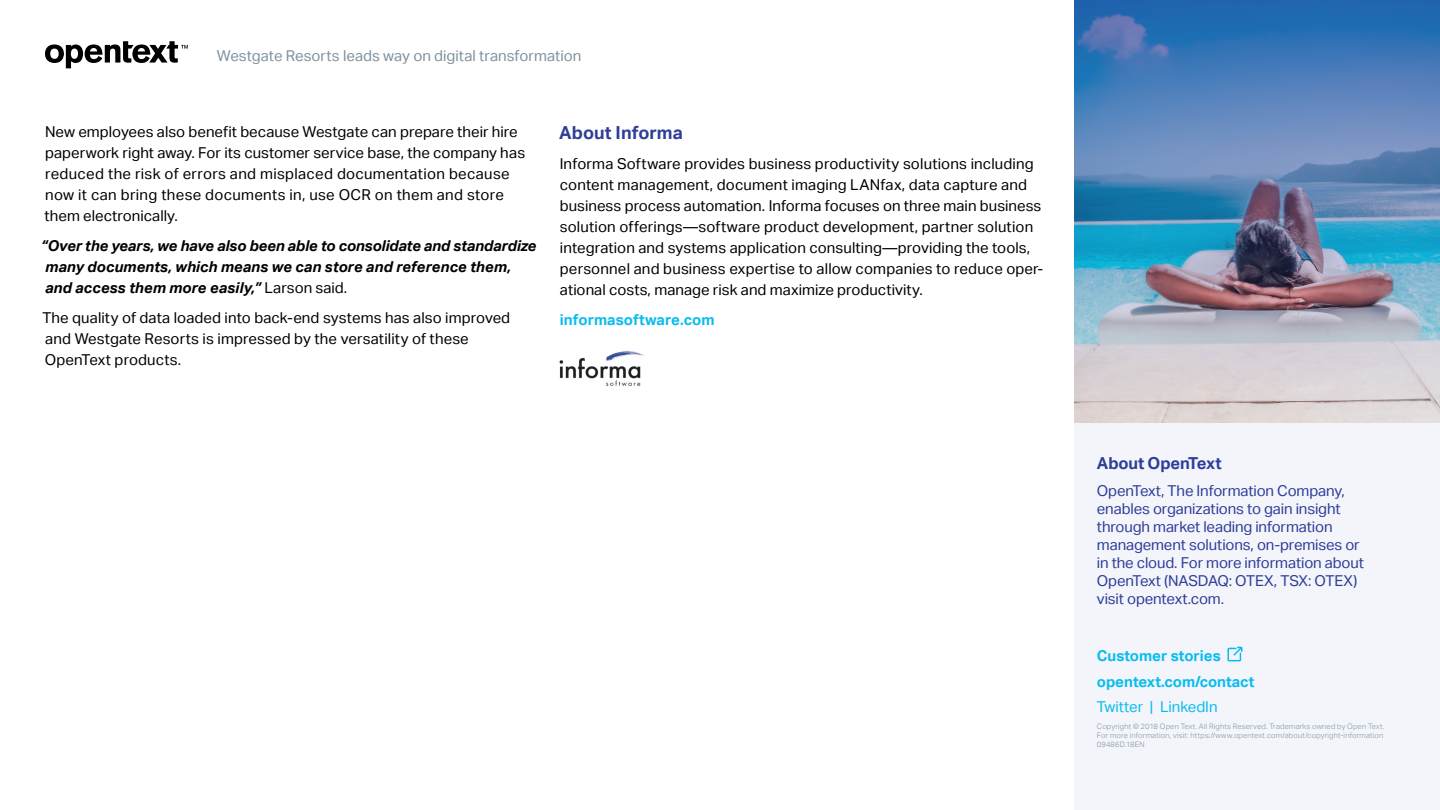
<style>
.page{position:relative;width:1440px;height:810px;background:#fff}
.page>*{position:absolute;margin:0;border:0;box-sizing:border-box;transform-origin:0 0}
.t1{font:700 18px "Aktiv Grotesk";color:#2e3d98}
.t2{font:700 16.5px "Aktiv Grotesk";letter-spacing:-.01em;color:#2e3d98}
.t3{font:15px/21px "Aktiv Grotesk";letter-spacing:.005em;color:#000}
.t4{font:15px/18px "Aktiv Grotesk";letter-spacing:-.01em;color:#2e3d98}
.t5{font:italic 700 15px/21px "Aktiv Grotesk";letter-spacing:-.005em;color:#000}
.t6{font:700 15px/25.5px "Aktiv Grotesk";color:#09bcef}
.t7{font:15px "Aktiv Grotesk";color:#7e929f}
.t8{font:15px "Aktiv Grotesk";color:#09bcef}
.t9{font:300 7.5px/9px "Aktiv Grotesk";letter-spacing:.025em;color:#7e929f}
.s1{font-weight:400;font-style:normal}
</style>
<div class="page">
<svg style="left:45px;top:41px;width:143px;height:27px"></svg>
<img style="left:560px;top:351px;width:84px;height:35px">
<div style="left:1074px;top:405px;width:366px;height:405px;background:#f3f5fb"></div>
<img style="left:1074px;top:0;width:366px;height:422px">
<svg style="left:1227px;top:646px;width:16px;height:16px"></svg>
<p class="t7" style="left:217px;top:47px;width:366px">Westgate Resorts leads way on digital transformation</p>
<p class="t3" style="left:45px;top:122px;width:482px">New employees also benefit because Westgate can prepare their hire paperwork right away. For its customer service base, the company has reduced the risk of errors and misplaced documentation because now it can bring these documents in, use OCR on them and store them electronically.</p>
<p class="t5" style="left:41px;top:236px;width:497px">“Over the years, we have also been able to consolidate and standardize many documents, which means we can store and reference them, and access them more easily,” <span class="s1">Larson said.</span></p>
<p class="t3" style="left:42px;top:308px;width:469px">The quality of data loaded into back-end systems has also improved and Westgate Resorts is impressed by the versatility of these<br>OpenText products.</p>
<p class="t1" style="left:559px;top:123px;width:125px">About Informa</p>
<p class="t3" style="left:560px;top:154px;width:485px">Informa Software provides business productivity solutions including content management, document imaging LANfax, data capture and business process automation. Informa focuses on three main business solution offerings—software product development, partner solution integration and systems application consulting—providing the tools, personnel and business expertise to allow companies to reduce oper&shy;ational costs, manage risk and maximize productivity.</p>
<p class="t6" style="left:560px;top:308px;width:156px">informasoftware.com</p>
<p class="t2" style="left:1097px;top:453px;width:126px">About OpenText</p>
<p class="t4" style="left:1097px;top:482px;width:269px">OpenText, The Information Company, enables organizations to gain insight through market leading information management solutions, on-premises or in the cloud. For more information about OpenText (NASDAQ: OTEX, TSX: OTEX) visit opentext.com.</p>
<p class="t6" style="left:1097px;top:644px;width:159px">Customer stories opentext.com/contact</p>
<p class="t8" style="left:1097px;top:698px;width:122px">Twitter | LinkedIn</p>
<p class="t9" style="left:1097px;top:722px;width:289px">Copyright © 2018 Open Text. All Rights Reserved. Trademarks owned by Open Text.<br>For more information, visit: https://www.opentext.com/about/copyright-information<br>09486D.18EN</p>
</div>
